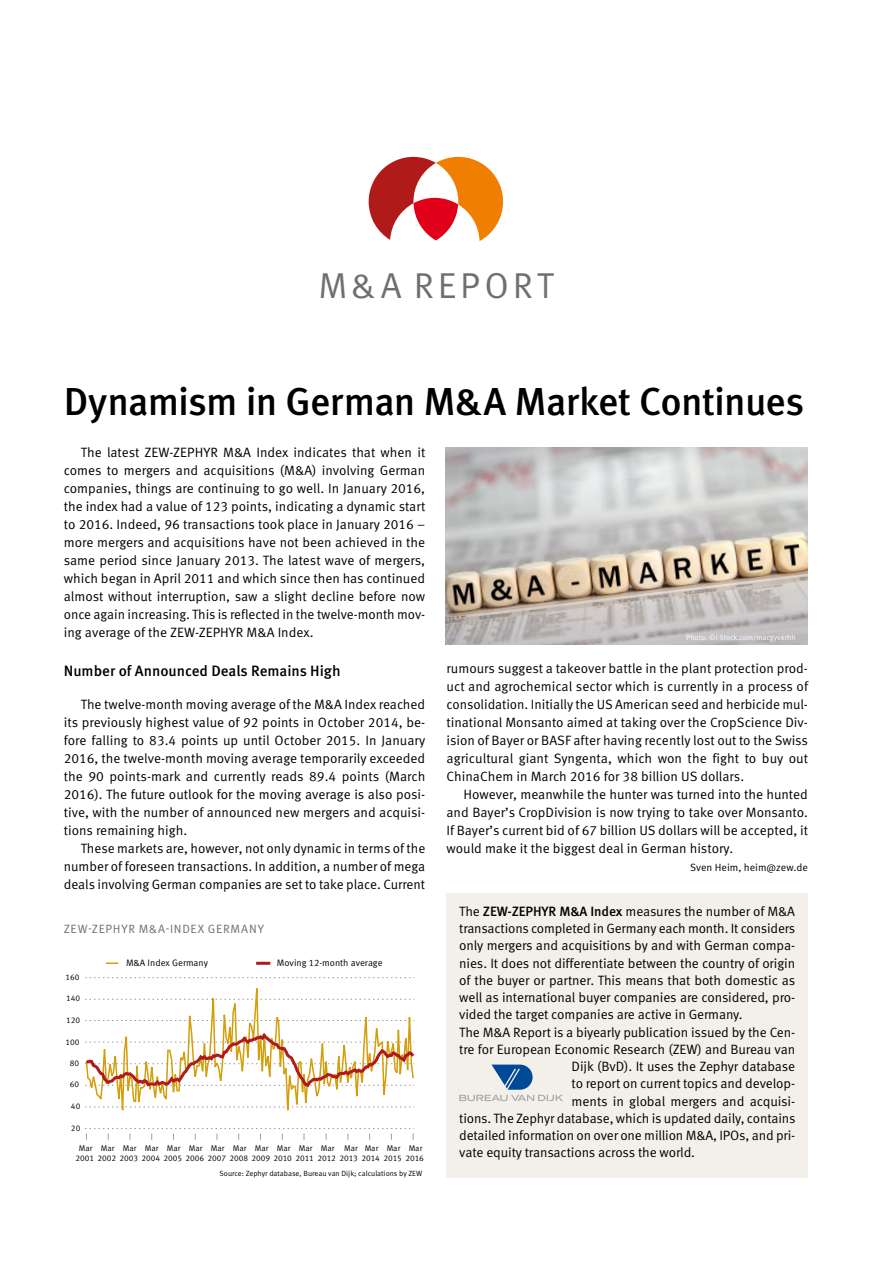
<style>
.page{position:relative;width:893px;height:1263px;background:#fff}
.page>*{position:absolute;margin:0;border:0;box-sizing:border-box;transform-origin:0 0}
.F2_Titel_Inhaltsverz{font:500 39px "Meta Pro";letter-spacing:-.025em;color:#000}
.Name_Schwerpunkt_Inh{font:36px "Meta Pro";letter-spacing:.11em;color:#6f6f6e}
.A4_zwischentitel{font:500 15px "Meta Pro";color:#000}
.A1_Flließtext{font:13.5px/18px "Meta Pro";letter-spacing:-.005em;color:#000;text-align:justify}
.C4_Kastentext{font:13.5px/17.2px "Meta Pro";letter-spacing:-.01em;color:#000;text-align:justify}
.B3_Titel_Grafik{font:12px "Meta Pro";letter-spacing:.06em;color:#6f6f6e}
.A1_Flließtext-2{font:10.5px "Meta Pro";color:#000}
.t1{font:9.3px "Meta Pro";color:#000}
.t2{font:8.25px/9.4px "Meta Pro";letter-spacing:-.015em;color:#000}
.B1_Quelle_Foto{font:7.5px "Meta Pro";color:#000}
.B1_Quelle_Foto-2{font:7.5px "Meta Pro";color:#fff}
.s1{font-weight:500}
</style>
<div class="page">
<svg style="left:369px;top:157px;width:134px;height:84px"></svg>
<div style="left:446px;top:893px;width:362px;height:284px;background:#f3f0e9"></div>
<svg style="left:459px;top:1064px;width:104px;height:37px"></svg>
<svg style="left:85px;top:961px;width:330px;height:179px"></svg>
<svg style="left:85px;top:1030px;width:330px;height:59px"></svg>
<svg style="left:106px;top:962px;width:12px;height:2px"></svg>
<hr style="left:256px;top:962px;width:14px;height:3px;background:#b01b1a">
<img style="left:446px;top:448px;width:362px;height:197px">
<p class="Name_Schwerpunkt_Inh" style="left:318px;top:262px;width:237px">M&amp;A REPORT</p>
<p class="F2_Titel_Inhaltsverz" style="left:64px;top:376px;width:742px">Dynamism in German M&amp;A Market Continues</p>
<p class="A1_Flließtext" style="left:64px;top:444px;width:363px;text-indent:17px">The latest ZEW-ZEPHYR M&amp;A Index indicates that when it comes to mergers and acquisitions (M&amp;A) involving German companies, things are continuing to go well. In January 2016, the index had a value of 123 points, indicating a dynamic start to 2016. Indeed, 96 transactions took place in January 2016 – more mergers and acquisitions have not been achieved in the same period since January 2013. The latest wave of mergers, which began in April 2011 and which since then has continued almost without interruption, saw a slight decline before now once again increasing. This is reflected in the twelve-month mov&shy;ing average of the ZEW-ZEPHYR M&amp;A Index.</p>
<p class="A4_zwischentitel" style="left:64px;top:662px;width:278px">Number of Announced Deals Remains High</p>
<p class="A1_Flließtext" style="left:64px;top:696px;width:363px;text-indent:17px">The twelve-month moving average of the M&amp;A Index reached its previously highest value of 92 points in October 2014, be&shy;fore falling to 83.4 points up until October 2015. In January 2016, the twelve-month moving average temporarily exceeded the 90 points-mark and currently reads 89.4 points (March 2016). The future outlook for the moving average is also posi&shy;tive, with the number of announced new mergers and acquisi&shy;tions remaining high.</p>
<p class="A1_Flließtext" style="left:64px;top:840px;width:363px;text-indent:17px">These markets are, however, not only dynamic in terms of the number of foreseen transactions. In addition, a number of mega deals involving German companies are set to take place. Current</p>
<p class="B1_Quelle_Foto-2" style="left:686px;top:632px;width:111px">Photo: ©i Stock.com/macgyverhh</p>
<p class="A1_Flließtext" style="left:446px;top:660px;width:363px">rumours suggest a takeover battle in the plant protection prod&shy;uct and agrochemical sector which is currently in a process of consolidation. Initially the US American seed and herbicide mul&shy;tinational Monsanto aimed at taking over the CropScience Div&shy;ision of Bayer or BASF after having recently lost out to the Swiss agricultural giant Syngenta, which won the fight to buy out ChinaChem in March 2016 for 38 billion US dollars.</p>
<p class="A1_Flließtext" style="left:446px;top:786px;width:363px;text-indent:17px">However, meanwhile the hunter was turned into the hunted and Bayer’s CropDivision is now trying to take over Monsanto.<br>If Bayer’s current bid of 67 billion US dollars will be accepted, it would make it the biggest deal in German history.</p>
<p class="A1_Flließtext-2" style="left:690px;top:861px;width:119px">Sven Heim, heim@zew.de</p>
<p class="C4_Kastentext" style="left:459px;top:903px;width:338px">The <span class="s1">ZEW-ZEPHYR M&amp;A Index</span> measures the number of M&amp;A transactions completed in Germany each month. It considers only mergers and acquisitions by and with German compa&shy;nies. It does not differentiate between the country of origin of the buyer or partner. This means that both domestic as well as international buyer companies are considered, pro&shy;vided the target companies are active in Germany.</p>
<p class="C4_Kastentext" style="left:459px;top:1024px;width:337px">The M&amp;A Report is a biyearly publication issued by the Cen-</p>
<p class="C4_Kastentext" style="left:459px;top:1041px;width:337px">tre for European Economic Research (ZEW) and Bureau van</p>
<p class="C4_Kastentext" style="left:572px;top:1058px;width:225px">Dijk (BvD). It uses the Zephyr database</p>
<p class="C4_Kastentext" style="left:572px;top:1075px;width:225px">to report on current topics and develop-</p>
<p class="C4_Kastentext" style="left:572px;top:1093px;width:225px">ments in global mergers and acquisi-</p>
<p class="C4_Kastentext" style="left:459px;top:1110px;width:338px">tions. The Zephyr database, which is updated daily, contains</p>
<p class="C4_Kastentext" style="left:459px;top:1127px;width:337px">detailed information on over one million M&amp;A, IPOs, and pri-</p>
<p class="C4_Kastentext" style="left:459px;top:1144px;width:237px">vate equity transactions across the world.</p>
<p class="B3_Titel_Grafik" style="left:64px;top:921px;width:202px">ZEW-ZEPHYR M&amp;A-INDEX GERMANY</p>
<p class="t1" style="left:126px;top:957px;width:84px">M&amp;A Index Germany</p>
<p class="t1" style="left:277px;top:957px;width:107px">Moving 12-month average</p>
<p class="t2" style="left:65px;top:972px;width:16px">160</p>
<p class="t2" style="left:66px;top:994px;width:16px">140</p>
<p class="t2" style="left:66px;top:1016px;width:16px">120</p>
<p class="t2" style="left:65px;top:1037px;width:16px">100</p>
<p class="t2" style="left:70px;top:1059px;width:11px">80</p>
<p class="t2" style="left:70px;top:1080px;width:11px">60</p>
<p class="t2" style="left:71px;top:1102px;width:11px">40</p>
<p class="t2" style="left:71px;top:1123px;width:11px">20</p>
<p class="t2" style="left:76px;top:1144px;width:350px;text-indent:3px">Mar<br>2001 2002 2003 2004 2005 2006 2007 2008 2009 2010 2011 2012 2013 2014 2015 2016</p>
<p class="t2" style="left:101px;top:1144px;width:15px">Mar</p>
<p class="t2" style="left:123px;top:1144px;width:15px">Mar</p>
<p class="t2" style="left:145px;top:1144px;width:15px">Mar</p>
<p class="t2" style="left:167px;top:1144px;width:15px">Mar</p>
<p class="t2" style="left:189px;top:1144px;width:15px">Mar</p>
<p class="t2" style="left:211px;top:1144px;width:15px">Mar</p>
<p class="t2" style="left:233px;top:1144px;width:15px">Mar</p>
<p class="t2" style="left:255px;top:1144px;width:15px">Mar</p>
<p class="t2" style="left:277px;top:1144px;width:15px">Mar</p>
<p class="t2" style="left:299px;top:1144px;width:15px">Mar</p>
<p class="t2" style="left:321px;top:1144px;width:15px">Mar</p>
<p class="t2" style="left:344px;top:1144px;width:15px">Mar</p>
<p class="t2" style="left:365px;top:1144px;width:15px">Mar</p>
<p class="t2" style="left:387px;top:1144px;width:15px">Mar</p>
<p class="t2" style="left:409px;top:1144px;width:15px">Mar</p>
<p class="B1_Quelle_Foto" style="left:220px;top:1168px;width:204px">Source: Zephyr database, Bureau van Dijk; calculations by ZEW</p>
</div>
